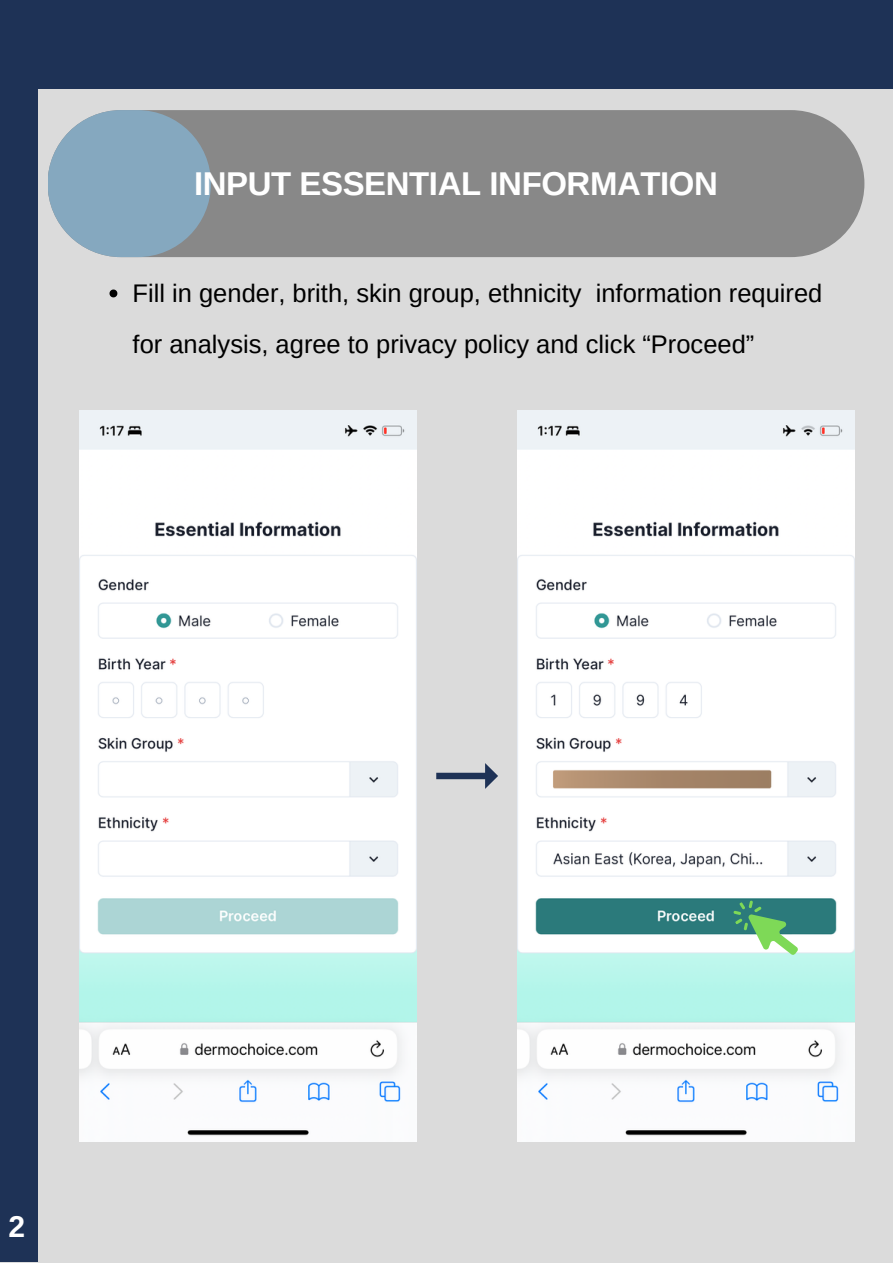
<style>
.page{position:relative;width:893px;height:1264px;background:#fff}
.page>*{position:absolute;margin:0;border:0;box-sizing:border-box;transform-origin:0 0}
.t1{font:700 33px "Arimo";letter-spacing:-.01em;color:#fff}
.t2{font:700 30px "Arimo";color:#fff}
.t3{font:25.5px/50.6px "Arimo";color:#000}
</style>
<div class="page">
<div style="left:0;top:0;width:892px;height:1262px;background:#dbdbdb"></div>
<div style="left:0;top:0;width:892px;height:89px;background:#1e3256"></div>
<div style="left:0;top:89px;width:38px;height:1173px;background:#1e3256"></div>
<div style="left:48px;top:110px;width:816px;height:147px;background:#888;border-radius:73px"></div>
<div style="left:48px;top:110px;width:163px;height:147px;background:#85a8bf;border-radius:73px"></div>
<img style="left:79px;top:410px;width:338px;height:731px">
<img style="left:517px;top:410px;width:337px;height:731px">
<svg style="left:727px;top:887px;width:76px;height:85px;background:#96cbb4"></svg>
<svg style="left:109px;top:289px;width:8px;height:8px"></svg>
<svg style="left:436px;top:763px;width:62px;height:26px"></svg>
<p class="t1" style="left:194px;top:165px;width:525px">INPUT ESSENTIAL INFORMATION</p>
<p class="t3" style="left:133px;top:268px;width:691px">Fill in gender, brith, skin group, ethnicity information required for analysis, agree to privacy policy and click “Proceed”</p>
<p class="t2" style="left:9px;top:1210px;width:18px">2</p>
</div>
